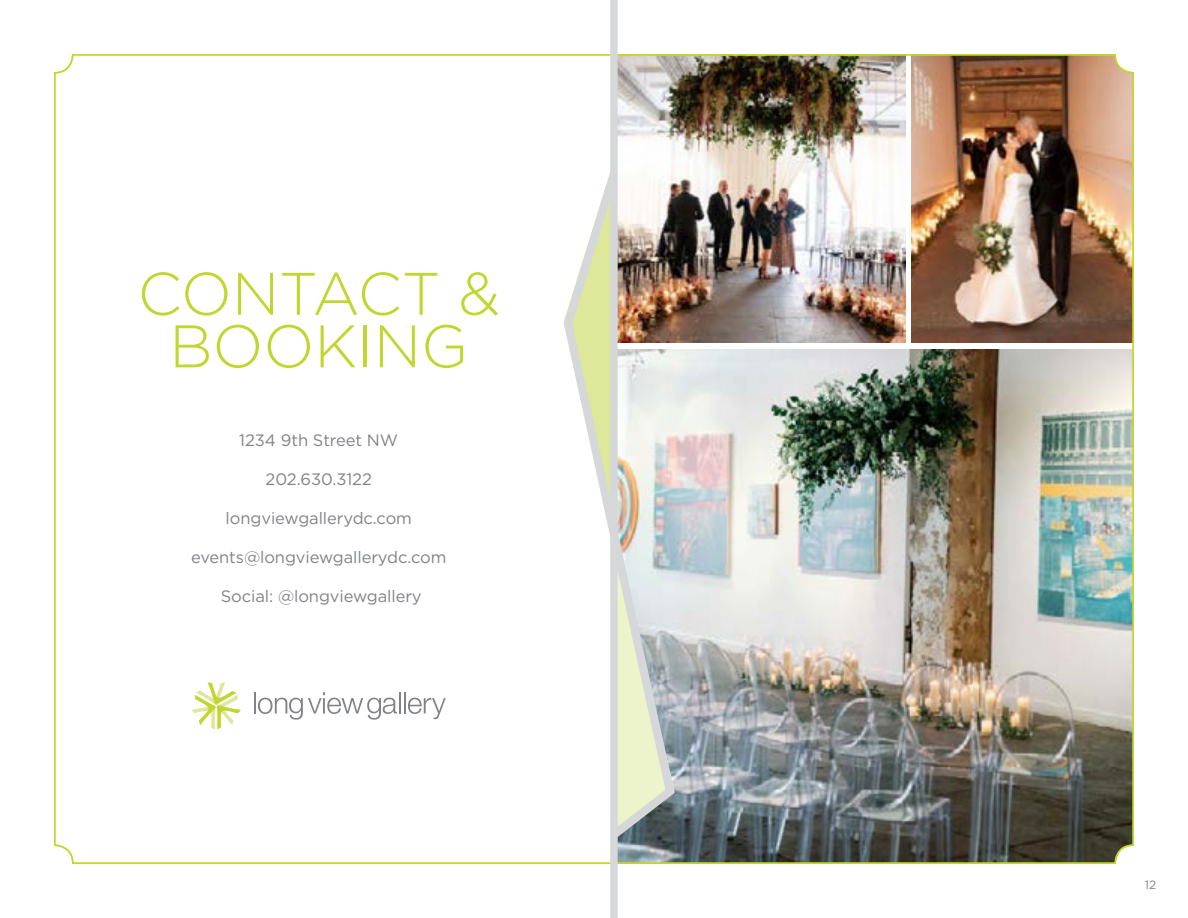
<style>
.page{position:relative;width:1188px;height:918px;background:#fff}
.page>*{position:absolute;margin:0;border:0;box-sizing:border-box;transform-origin:0 0}
.t1{font:300 60px/52.5px "Gotham";color:#c1d72f;text-align:center}
.t2{font:16.5px "Gotham";letter-spacing:-.005em;color:#808285}
.t3{font:12px "Gotham";color:#808285}
</style>
<div class="page">
<img style="left:57px;top:57px;width:1074px;height:804px">
<hr style="left:254px;top:692px;width:2px;height:22px;background:#808285">
<svg style="left:258px;top:692px;width:142px;height:28px"></svg>
<hr style="left:404px;top:692px;width:2px;height:22px;background:#808285">
<svg style="left:408px;top:698px;width:38px;height:21px"></svg>
<svg style="left:191px;top:682px;width:50px;height:48px"></svg>
<img style="left:560px;top:164px;width:119px;height:682px">
<div style="left:610px;top:0;width:8px;height:918px;background:#d6d7d8"></div>
<h1 class="t1" style="left:137px;top:266px;width:364px">CONTACT &amp;<br>BOOKING</h1>
<p class="t2" style="left:239px;top:429px;width:160px">1234 9th Street NW</p>
<p class="t2" style="left:266px;top:468px;width:108px">202.630.3122</p>
<p class="t2" style="left:226px;top:507px;width:188px">longviewgallerydc.com</p>
<p class="t2" style="left:191px;top:546px;width:257px">events@longviewgallerydc.com</p>
<p class="t2" style="left:221px;top:585px;width:203px">Social: @longviewgallery</p>
<p class="t3" style="left:1145px;top:877px;width:13px">12</p>
</div>
